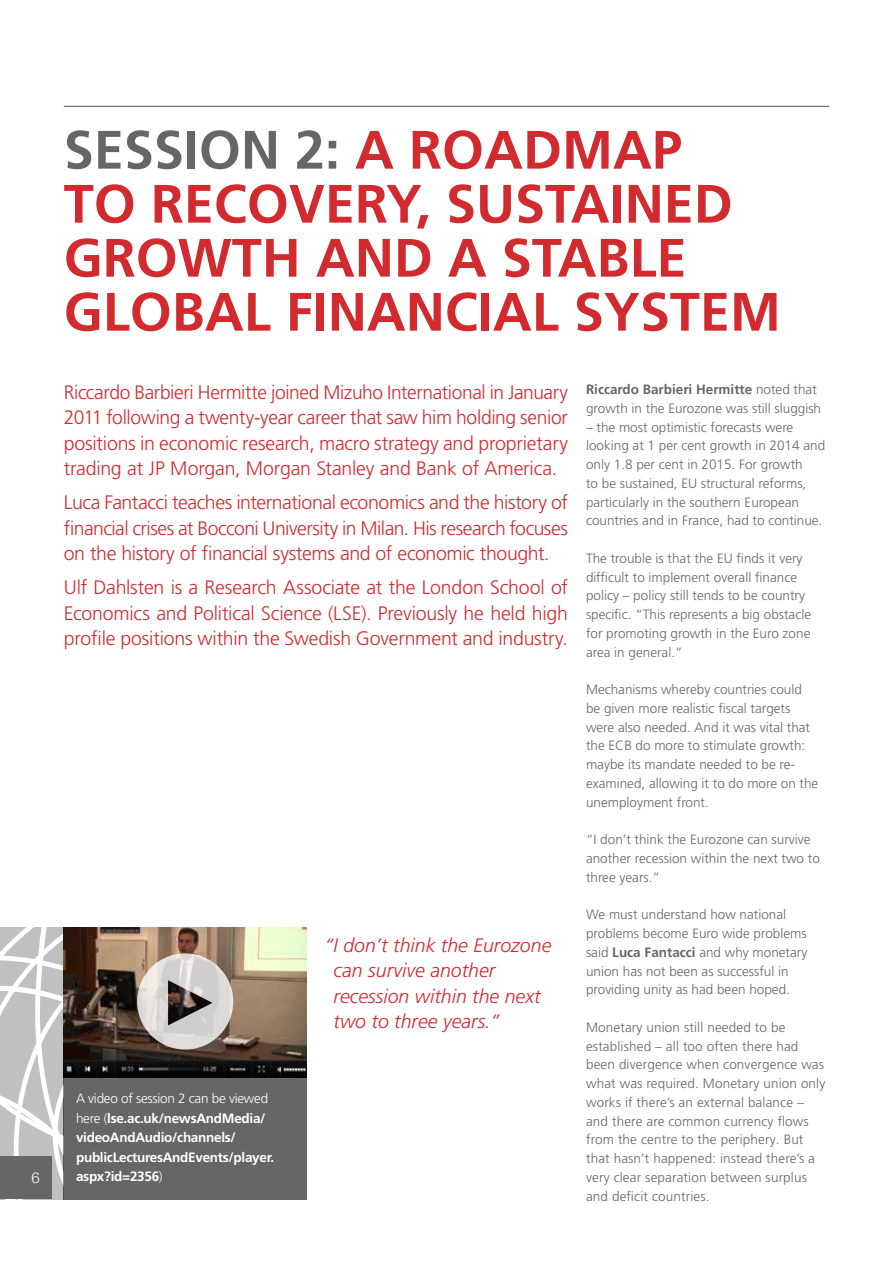
<style>
.page{position:relative;width:893px;height:1263px;background:#fff}
.page>*{position:absolute;margin:0;border:0;box-sizing:border-box;transform-origin:0 0}
.t1{font:700 54px/54px "Frutiger LT Pro";color:#d12a2f}
.t2{font:300 19.5px/25.5px "Frutiger LT Pro";letter-spacing:-.015em;color:#d12a2f;text-align:justify}
.t3{font:italic 300 19.5px/25.5px "Frutiger LT Pro";color:#d12a2f}
.t4{font:300 15px "Helvetica Neue LT Pro";color:#fff}
.t5{font:300 13.5px/18.8px "Frutiger LT Pro";color:#666}
.t6{font:700 13.5px/19.5px "Frutiger LT Pro";letter-spacing:-.02em;color:#fff}
.s1{color:#666}
.s2{font-weight:300}
.s3{font-weight:700}
</style>
<div class="page">
<svg style="left:0;top:927px;width:64px;height:272px"></svg>
<svg style="left:64px;top:927px;width:243px;height:272px;background:#686058"></svg>
<svg style="left:137px;top:953px;width:96px;height:96px;background:#b5ada7"></svg>
<hr style="left:64px;top:106px;width:765px;height:1px;background:#666">
<div style="left:0;top:1157px;width:51px;height:42px;background:#666"></div>
<h1 class="t1" style="left:64px;top:123px;width:719px"><span class="s1">SESSION 2:</span> A ROADMAP<br>TO RECOVERY, SUSTAINED<br>GROWTH AND A STABLE<br>GLOBAL FINANCIAL SYSTEM</h1>
<p class="t2" style="left:64px;top:379px;width:506px">Riccardo Barbieri Hermitte joined Mizuho International in January 2011 following a twenty-year career that saw him holding senior positions in economic research, macro strategy and proprietary trading at JP Morgan, Morgan Stanley and Bank of America.</p>
<h2 class="t2" style="left:64px;top:490px;width:506px">Luca Fantacci teaches international economics and the history of financial crises at Bocconi University in Milan. His research focuses on the history of financial systems and of economic thought.</h2>
<h2 class="t2" style="left:64px;top:575px;width:506px">Ulf Dahlsten is a Research Associate at the London School of Economics and Political Science (LSE). Previously he held high profile positions within the Swedish Government and industry.</h2>
<p class="t6" style="left:76px;top:1089px;width:200px"><span class="s2">A video of session 2 can be viewed here (</span>lse.ac.uk/newsAndMedia/ videoAndAudio/channels/ publicLecturesAndEvents/player.</p>
<p class="t4" style="left:31px;top:1169px;width:10px">6</p>
<p class="t6" style="left:76px;top:1166px;width:88px">aspx?id=2356<span class="s2">)</span></p>
<h2 class="t3" style="left:334px;top:932px;width:219px;text-indent:-9px">“I don’t think the Eurozone can survive another recession within the next two to three years.”</h2>
<p class="t5" style="left:586px;top:380px;width:237px"><span class="s3">Riccardo Barbieri Hermitte</span> noted that growth in the Eurozone was still sluggish</p>
<p class="t5" style="left:586px;top:418px;width:241px">– the most optimistic forecasts were looking at 1 per cent growth in 2014 and only 1.8 per cent in 2015. For growth<br>to be sustained, EU structural reforms, particularly in the southern European countries and in France, had to continue.</p>
<p class="t5" style="left:586px;top:549px;width:227px">The trouble is that the EU finds it very difficult to implement overall finance policy – policy still tends to be country specific. “This represents a big obstacle for promoting growth in the Euro zone area in general.”</p>
<p class="t5" style="left:586px;top:680px;width:234px">Mechanisms whereby countries could be given more realistic fiscal targets were also needed. And it was vital that the ECB do more to stimulate growth: maybe its mandate needed to be re&shy;examined, allowing it to do more on the unemployment front.</p>
<p class="t5" style="left:586px;top:830px;width:235px">“I don’t think the Eurozone can survive another recession within the next two to three years.”</p>
<p class="t5" style="left:586px;top:905px;width:223px">We must understand how national problems become Euro wide problems said <span class="s3">Luca Fantacci</span> and why monetary union has not been as successful in providing unity as had been hoped.</p>
<p class="t5" style="left:586px;top:1018px;width:241px">Monetary union still needed to be established – all too often there had been divergence when convergence was what was required. Monetary union only works if there’s an external balance – and there are common currency flows from the centre to the periphery. But that hasn’t happened: instead there’s a very clear separation between surplus and deficit countries.</p>
</div>
